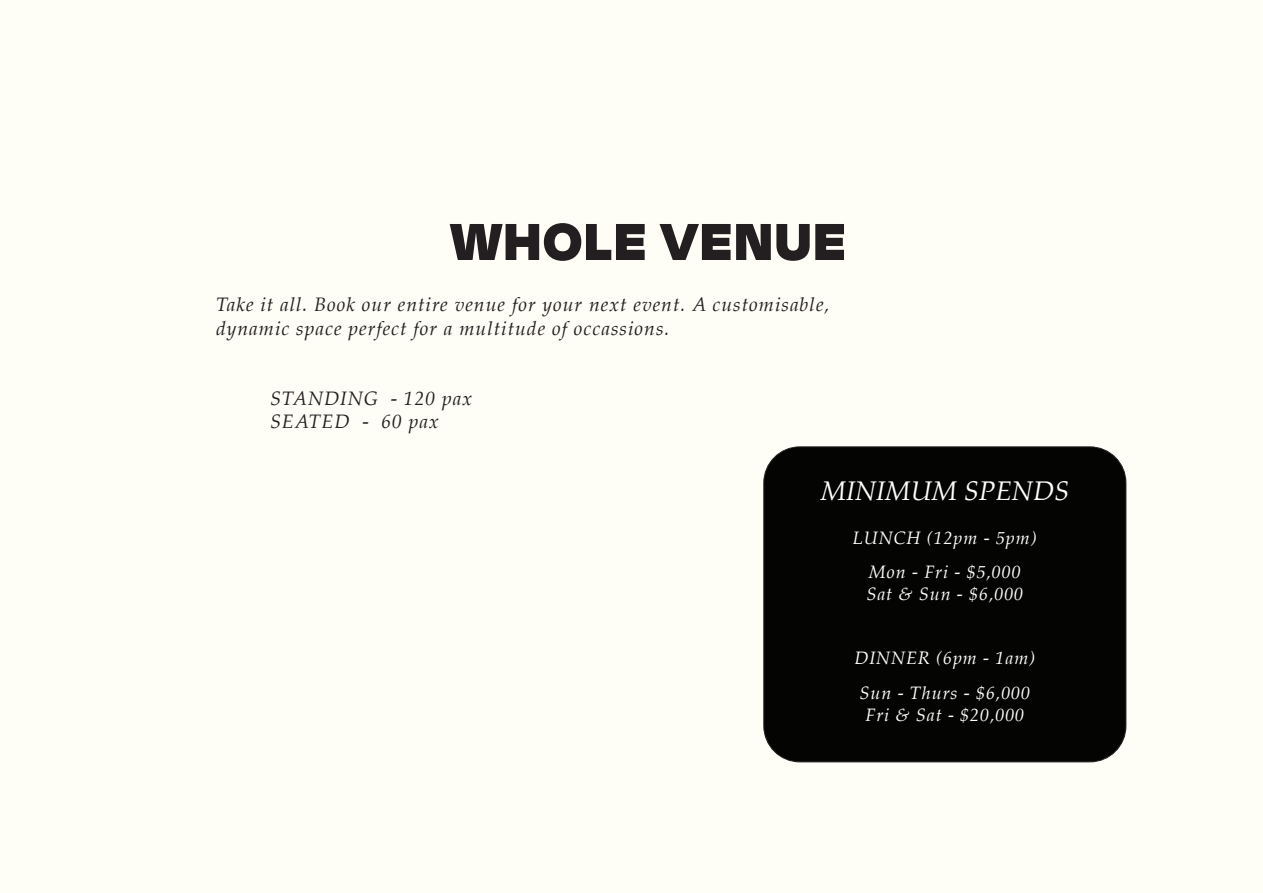
<style>
.page{position:relative;width:1263px;height:893px;background:#fffef6}
.page>*{position:absolute;margin:0;border:0;box-sizing:border-box;transform-origin:0 0}
.t1{font:900 60px "Degular Display";letter-spacing:.05em;color:#231f20}
.t2{font:italic 27px "Palatino";color:#fff}
.t3{font:italic 19.5px/23.4px "Palatino";letter-spacing:.05em;color:#231f20}
.t4{font:italic 18px "Palatino";letter-spacing:.05em;color:#fff}
</style>
<div class="page">
<div style="left:764px;top:447px;width:362px;height:315px;background:#040503;border-radius:36px"></div>
<p class="t1" style="left:451px;top:205px;width:396px">WHOLE VENUE</p>
<p class="t3" style="left:216px;top:293px;width:615px">Take it all. Book our entire venue for your next event. A customisable, dynamic space perfect for a multitude of occassions.</p>
<p class="t3" style="left:270px;top:386px;width:204px">STANDING - 120 pax</p>
<p class="t3" style="left:270px;top:410px;width:170px">SEATED - 60 pax</p>
<p class="t2" style="left:821px;top:468px;width:250px">MINIMUM SPENDS</p>
<p class="t4" style="left:853px;top:522px;width:185px">LUNCH (12pm - 5pm)</p>
<p class="t4" style="left:869px;top:557px;width:153px">Mon - Fri - $5,000</p>
<p class="t4" style="left:866px;top:578px;width:158px">Sat &amp; Sun - $6,000</p>
<p class="t4" style="left:854px;top:643px;width:182px">DINNER (6pm - 1am)</p>
<p class="t4" style="left:859px;top:678px;width:172px">Sun - Thurs - $6,000</p>
<p class="t4" style="left:865px;top:699px;width:160px">Fri &amp; Sat - $20,000</p>
</div>
